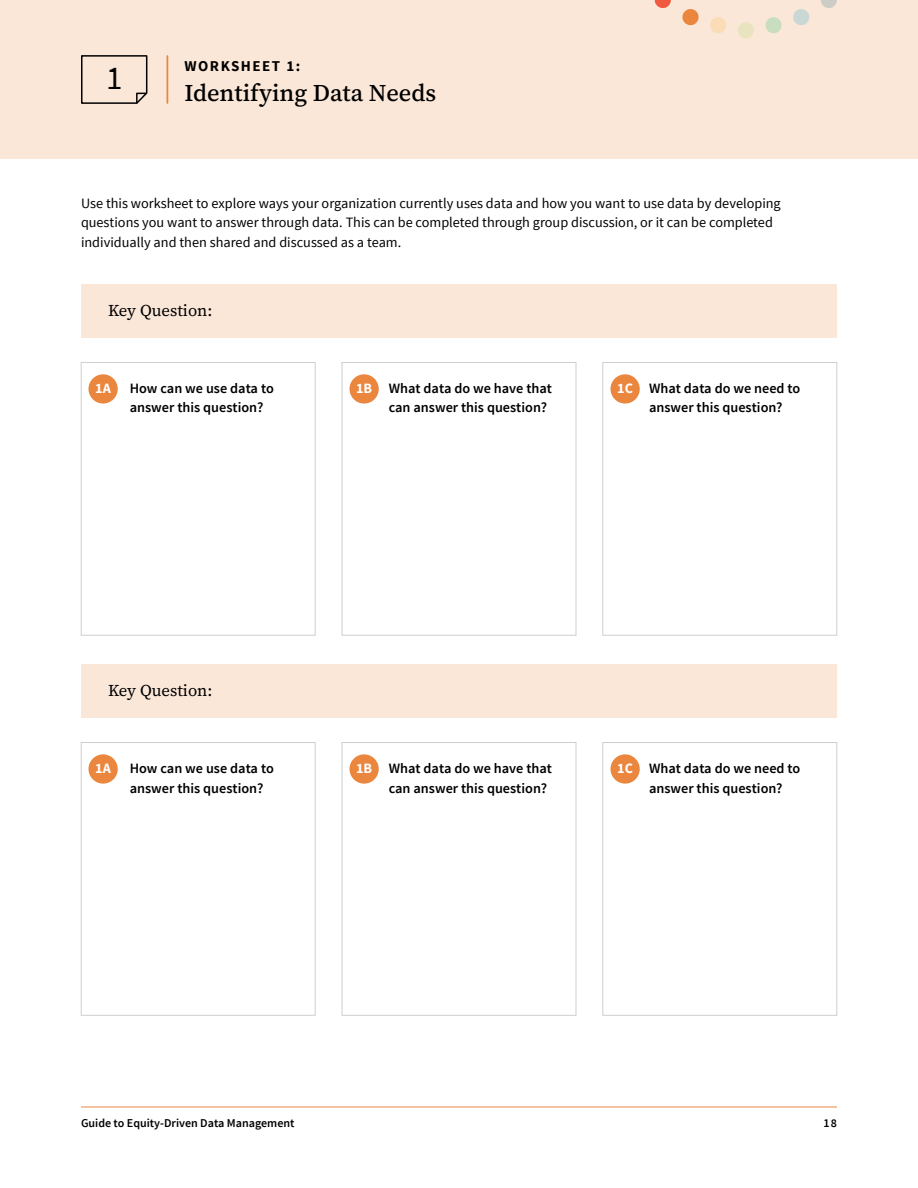
<style>
.page{position:relative;width:918px;height:1188px;background:#fff}
.page>*{position:absolute;margin:0;border:0;box-sizing:border-box;transform-origin:0 0}
.t1{font:33px "Source Sans Pro";color:#000}
.t2{font:500 24px "Source Serif 418 pt";color:#000}
.t3{font:16.5px "Source Serif 418 pt";color:#000}
.t4{font:700 15px "Source Sans Pro";letter-spacing:.1em;color:#000}
.t5{font:14.25px/19.5px "Source Sans Pro";color:#000}
.t6{font:600 14.25px/19.5px "Source Sans Pro";color:#000}
.t7{font:700 14.25px "Source Sans Pro";color:#fff}
.t8{font:600 12px "Source Sans Pro";color:#000}
</style>
<div class="page">
<div style="left:0;top:0;width:918px;height:159px;background:#fbe7d8"></div>
<hr style="left:81px;top:1107px;width:756px;height:1px;background:#eb863e">
<svg style="left:793px;top:9px;width:17px;height:16px"></svg>
<svg style="left:710px;top:17px;width:16px;height:16px"></svg>
<svg style="left:765px;top:17px;width:17px;height:17px"></svg>
<svg style="left:654px;top:0;width:17px;height:8px"></svg>
<svg style="left:821px;top:0;width:16px;height:8px"></svg>
<svg style="left:738px;top:22px;width:16px;height:16px"></svg>
<svg style="left:682px;top:9px;width:17px;height:17px"></svg>
<div style="left:81px;top:284px;width:756px;height:54px;background:#fbe7d8"></div>
<div style="left:88px;top:374px;width:30px;height:30px;background:#eb863e;border-radius:50%"></div>
<div style="left:350px;top:374px;width:29px;height:30px;background:#eb863e;border-radius:50%"></div>
<div style="left:610px;top:374px;width:30px;height:30px;background:#eb863e;border-radius:50%"></div>
<div style="left:81px;top:664px;width:756px;height:54px;background:#fbe7d8"></div>
<div style="left:88px;top:754px;width:30px;height:30px;background:#eb863e;border-radius:50%"></div>
<div style="left:350px;top:754px;width:29px;height:30px;background:#eb863e;border-radius:50%"></div>
<div style="left:610px;top:754px;width:30px;height:30px;background:#eb863e;border-radius:50%"></div>
<svg style="left:81px;top:55px;width:67px;height:49px"></svg>
<hr style="left:166px;top:56px;width:2px;height:47px;background:#eb863e">
<h1 class="t1" style="left:106px;top:58px;width:18px">1</h1>
<p class="t4" style="left:184px;top:56px;width:117px">WORKSHEET 1:</p>
<h2 class="t2" style="left:184px;top:76px;width:253px">Identifying Data Needs</h2>
<p class="t5" style="left:81px;top:194px;width:701px">Use this worksheet to explore ways your organization currently uses data and how you want to use data by developing questions you want to answer through data. This can be completed through group discussion, or it can be completed individually and then shared and discussed as a team.</p>
<p class="t3" style="left:108px;top:300px;width:106px">Key Question:</p>
<p class="t6" style="left:130px;top:379px;width:146px">How can we use data to answer this question?</p>
<p class="t6" style="left:389px;top:379px;width:165px">What data do we have that can answer this question?</p>
<p class="t6" style="left:649px;top:379px;width:153px">What data do we need to answer this question?</p>
<p class="t7" style="left:95px;top:379px;width:17px">1A</p>
<p class="t7" style="left:356px;top:379px;width:18px">1B</p>
<p class="t7" style="left:617px;top:379px;width:17px">1C</p>
<p class="t3" style="left:108px;top:680px;width:106px">Key Question:</p>
<p class="t6" style="left:130px;top:759px;width:146px">How can we use data to answer this question?</p>
<p class="t6" style="left:389px;top:759px;width:165px">What data do we have that can answer this question?</p>
<p class="t6" style="left:649px;top:759px;width:153px">What data do we need to answer this question?</p>
<p class="t7" style="left:95px;top:759px;width:17px">1A</p>
<p class="t7" style="left:356px;top:759px;width:18px">1B</p>
<p class="t7" style="left:617px;top:759px;width:17px">1C</p>
<p class="t8" style="left:81px;top:1115px;width:215px">Guide to Equity-Driven Data Management</p>
<p class="t8" style="left:823px;top:1115px;width:15px">18</p>
</div>
